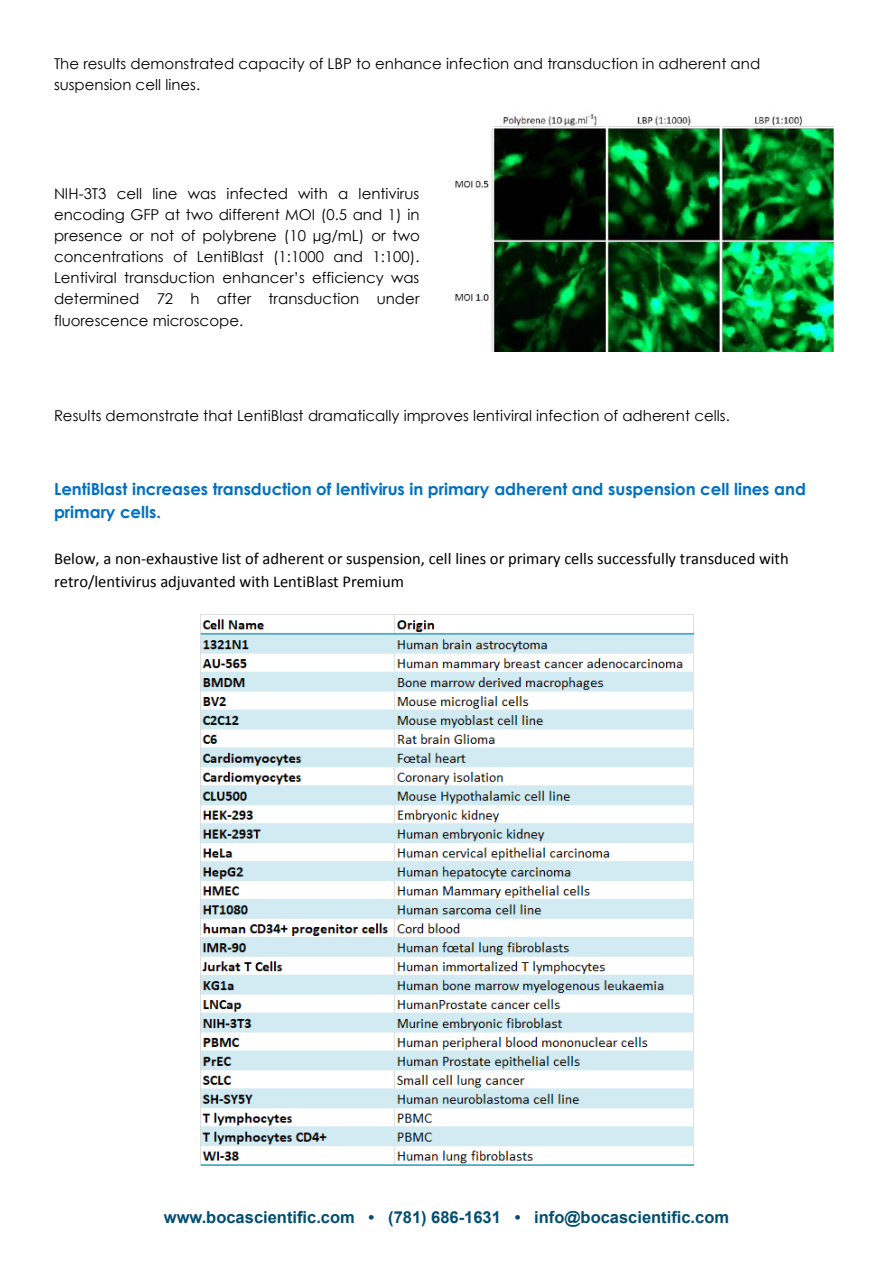
<style>
.page{position:relative;width:893px;height:1263px;background:#fff}
.page>*{position:absolute;margin:0;border:0;box-sizing:border-box;transform-origin:0 0}
.t1{font:16.5px/23.2px "Calibri";color:#000}
.t2{font:700 16.5px/23.2px "Century Gothic";color:#0070c0}
.t3{font:700 16.5px "Arial";color:#004e71}
.t4{font:15px/21.1px "Century Gothic";color:#000}
</style>
<div class="page">
<img style="left:454px;top:112px;width:380px;height:240px">
<img style="left:201px;top:615px;width:492px;height:551px">
<p class="t4" style="left:54px;top:53px;width:708px">The results demonstrated capacity of LBP to enhance infection and transduction in adherent and suspension cell lines.</p>
<p class="t4" style="left:54px;top:183px;width:368px;text-align:justify">NIH-3T3 cell line was infected with a lentivirus encoding GFP at two different MOI (0.5 and 1) in presence or not of polybrene (10 µg/mL) or two concentrations of LentiBlast (1:1000 and 1:100).<br>Lentiviral transduction enhancer’s efficiency was determined 72 h after transduction under fluorescence microscope.</p>
<p class="t4" style="left:54px;top:405px;width:677px">Results demonstrate that LentiBlast dramatically improves lentiviral infection of adherent cells.</p>
<p class="t2" style="left:54px;top:477px;width:753px">LentiBlast increases transduction of lentivirus in primary adherent and suspension cell lines and primary cells.</p>
<p class="t1" style="left:54px;top:547px;width:736px">Below, a non-exhaustive list of adherent or suspension, cell lines or primary cells successfully transduced with retro/lentivirus adjuvanted with LentiBlast Premium</p>
<p class="t3" style="left:164px;top:1206px;width:567px">www.bocascientific.com • (781) 686-1631 • info@bocascientific.com</p>
</div>
